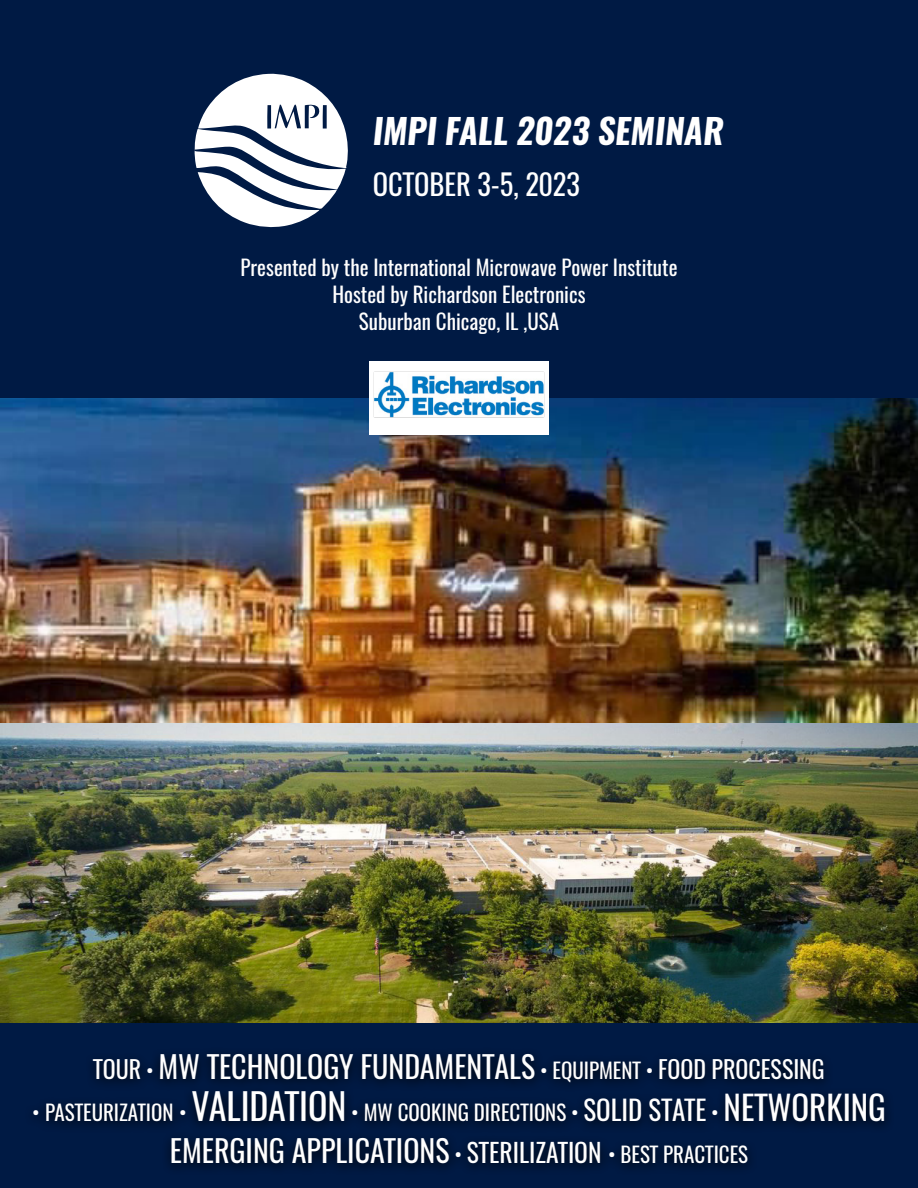
<style>
.page{position:relative;width:918px;height:1188px;background:#fff}
.page>*{position:absolute;margin:0;border:0;box-sizing:border-box;transform-origin:0 0}
.t1{font:italic 700 34.5px "Oswald";color:#fff}
.t2{font:30px "Oswald";color:#fff}
.t3{font:28.5px "Oswald";color:#fff}
.t4{font:21px/27px "Oswald";color:#fff;text-align:center}
.s1{font-size:24px}
.s2{font-size:21px}
.s3{font-size:36px}
.s4{font-size:27px}
.s5{font-size:33px}
.s6{font-size:25.5px}
</style>
<div class="page">
<img style="left:0;top:398px;width:918px;height:326px">
<img style="left:0;top:724px;width:918px;height:300px">
<div style="left:0;top:0;width:918px;height:398px;background:#001a44"></div>
<div style="left:0;top:1024px;width:918px;height:164px;background:#001a44"></div>
<svg style="left:195px;top:74px;width:153px;height:153px"></svg>
<div style="left:24px;top:1047px;width:870px;height:129px;background:#000;opacity:.88"></div>
<img style="left:369px;top:361px;width:180px;height:74px">
<h1 class="t1" style="left:373px;top:106px;width:352px">IMPI FALL 2023 SEMINAR</h1>
<h3 class="t3" style="left:373px;top:164px;width:209px">OCTOBER 3-5, 2023</h3>
<p class="t4" style="left:241px;top:254px;width:439px">Presented by the International Microwave Power Institute<br>Hosted by Richardson Electronics<br>Suburban Chicago, IL ,USA</p>
<h2 class="t2" style="left:93px;top:1046px;width:733px"><span class="s1">TOUR</span> <span class="s2">•</span> MW TECHNOLOGY FUNDAMENTALS <span class="s2">• EQUIPMENT •</span> <span class="s1">FOOD PROCESSING</span></h2>
<p class="t4" style="left:32px;top:1099px;width:855px">• PASTEURIZATION • <span class="s3">VALIDATION</span> • MW COOKING DIRECTIONS • <span class="s4">SOLID STATE</span> • <span class="s5">NETWORKING</span></p>
<h2 class="t2" style="left:170px;top:1130px;width:580px">EMERGING APPLICATIONS <span class="s2">•</span> <span class="s6">STERILIZATION</span> <span class="s2">• BEST PRACTICES</span></h2>
</div>
